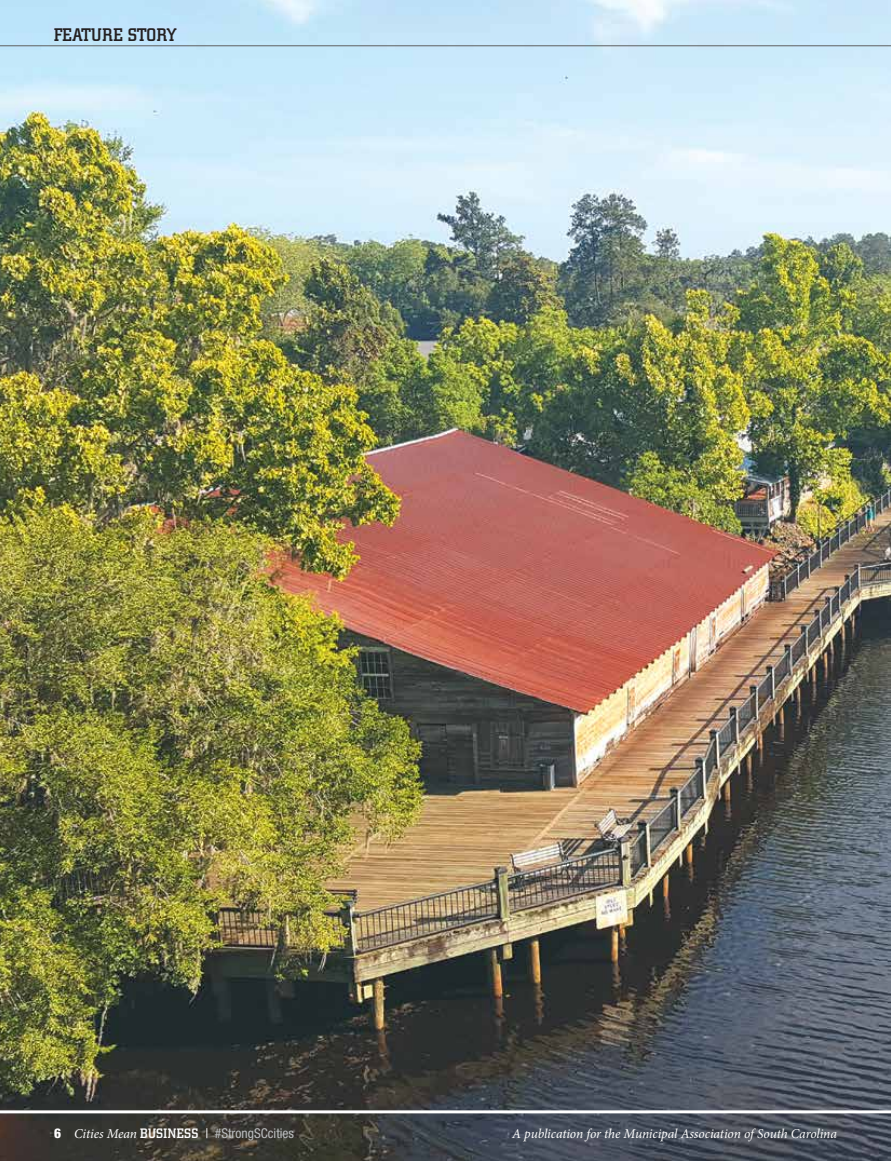
<style>
.page{position:relative;width:891px;height:1161px;background:#fff}
.page>*{position:absolute;margin:0;border:0;box-sizing:border-box;transform-origin:0 0}
.t1{font:500 18px "City";letter-spacing:.02em;color:#231f20}
.t2{font:italic 13.5px "Minion Pro";letter-spacing:-.01em;color:#fff}
.t3{font:condensed 13.5px "Helvetica Neue LT Std";color:#bcbec0}
.s1{font-weight:800;color:#fff}
.s2{font-family:"Minion Pro";font-style:italic;font-stretch:normal;color:#fff}
.s3{font-family:"City";font-weight:500;font-stretch:normal;color:#fff}
.s4{color:#fff}
</style>
<div class="page">
<img style="left:0;top:0;width:891px;height:1161px">
<hr style="left:0;top:1110px;width:891px;height:3px;background:#fff">
<hr style="left:0;top:45px;width:891px;height:1px;background:#5e5f5f">
<h1 class="t1" style="left:54px;top:25px;width:124px">FEATURE STORY</h1>
<p class="t3" style="left:54px;top:1126px;width:242px"><span class="s1">6</span> <span class="s2">Cities Mean</span> <span class="s3">BUSINESS</span> <span class="s4">|</span> #StrongSCcities</p>
<p class="t2" style="left:512px;top:1125px;width:326px">A publication for the Municipal Association of South Carolina</p>
</div>
